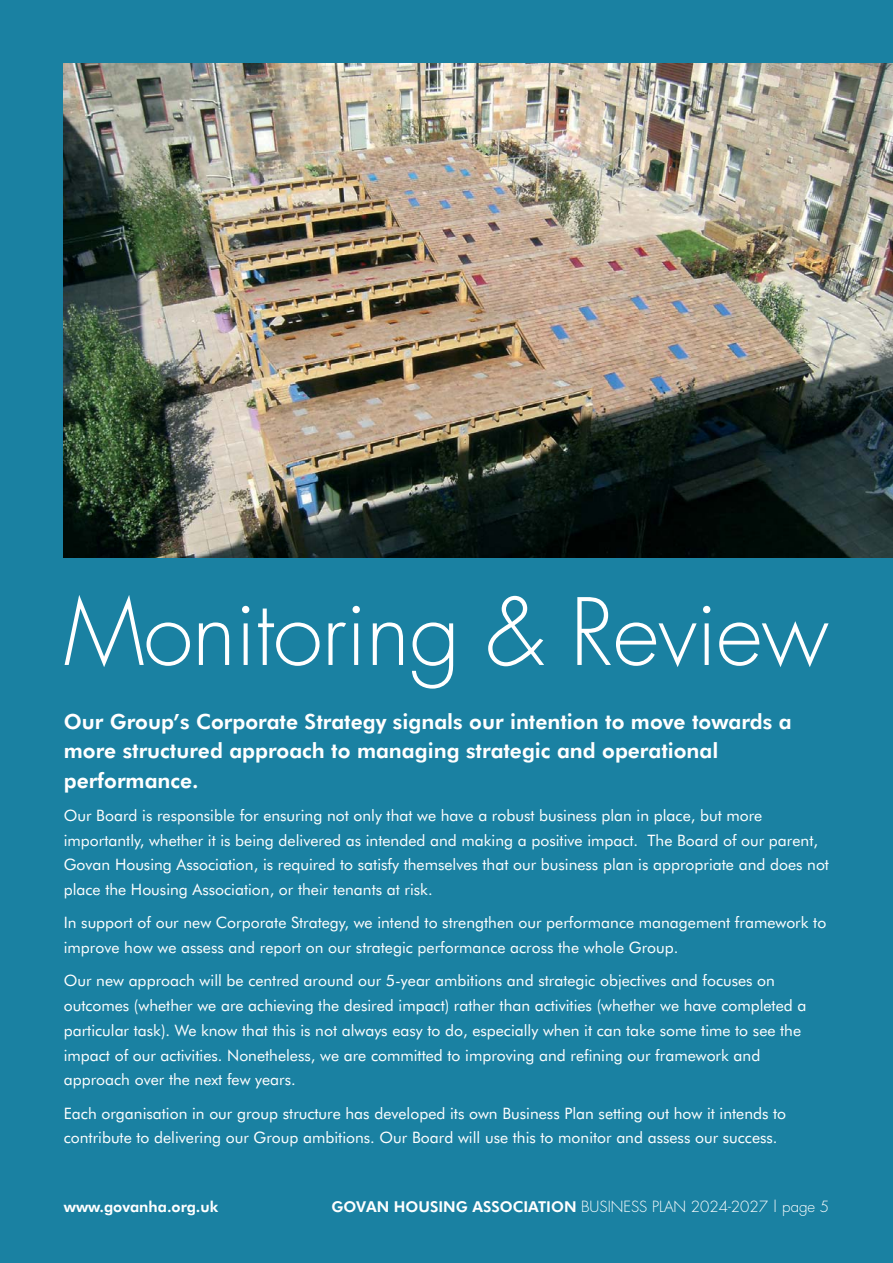
<style>
.page{position:relative;width:893px;height:1263px;background:#1a81a2}
.page>*{position:absolute;margin:0;border:0;box-sizing:border-box;transform-origin:0 0}
.t1{font:300 90px "Futura";letter-spacing:-.01em;color:#fff}
.t2{font:800 21px/29.2px "Futura BT";color:#fff}
.t3{font:15.75px/24.8px "Futura BT";color:#fff}
.t4{font:300 15px "Futura";color:#fff}
.t5{font:800 15px "Futura BT";color:#fff}
.s1{font-family:"Futura BT";font-weight:800}
</style>
<div class="page">
<img style="left:64px;top:64px;width:829px;height:493px">
<h1 class="t1" style="left:64px;top:591px;width:767px">Monitoring &amp; Review</h1>
<h2 class="t2" style="left:64px;top:708px;width:729px">Our Group’s Corporate Strategy signals our intention to move towards a more structured approach to managing strategic and operational performance.</h2>
<p class="t3" style="left:64px;top:804px;width:767px">Our Board is responsible for ensuring not only that we have a robust business plan in place, but more importantly, whether it is being delivered as intended and making a positive impact. The Board of our parent, Govan Housing Association, is required to satisfy themselves that our business plan is appropriate and does not place the Housing Association, or their tenants at risk.</p>
<p class="t3" style="left:64px;top:911px;width:764px">In support of our new Corporate Strategy, we intend to strengthen our performance management framework to improve how we assess and report on our strategic performance across the whole Group.</p>
<p class="t3" style="left:64px;top:969px;width:744px">Our new approach will be centred around our 5-year ambitions and strategic objectives and focuses on outcomes (whether we are achieving the desired impact) rather than activities (whether we have completed a particular task). We know that this is not always easy to do, especially when it can take some time to see the impact of our activities. Nonetheless, we are committed to improving and refining our framework and approach over the next few years.</p>
<p class="t3" style="left:64px;top:1101px;width:724px">Each organisation in our group structure has developed its own Business Plan setting out how it intends to contribute to delivering our Group ambitions. Our Board will use this to monitor and assess our success.</p>
<p class="t5" style="left:64px;top:1199px;width:156px">www.govanha.org.uk</p>
<p class="t4" style="left:332px;top:1199px;width:499px"><span class="s1">GOVAN HOUSING ASSOCIATION</span> BUSINESS PLAN 2024-2027 | page 5</p>
</div>
